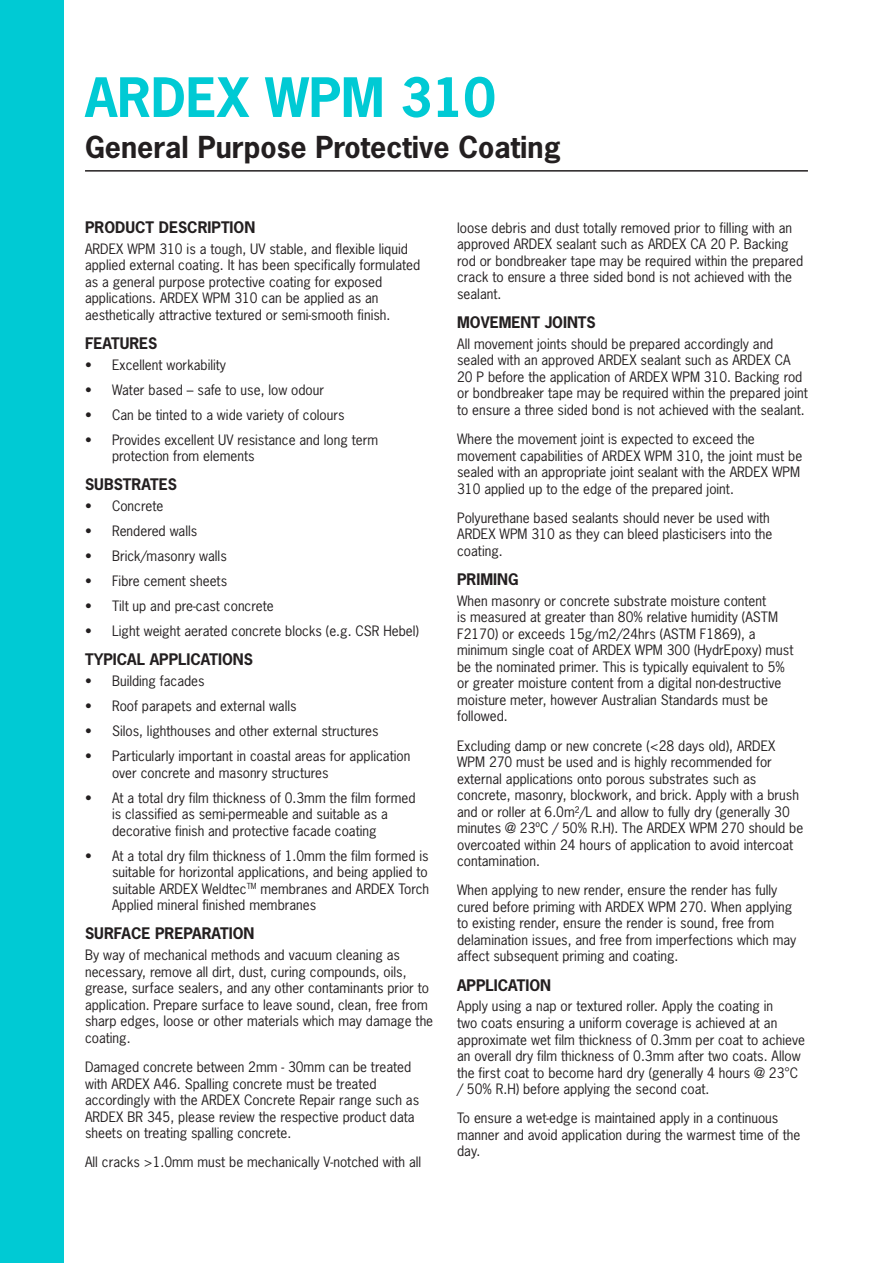
<style>
.page{position:relative;width:893px;height:1263px;background:#fff}
.page>*{position:absolute;margin:0;border:0;box-sizing:border-box;transform-origin:0 0}
.t1{font:700 51px "News Gothic Std";color:#00cad4}
.t2{font:700 28.5px "News Gothic Std";color:#231f20}
.Paragraph_Headings{font:700 15px "News Gothic Std";color:#231f20}
.Paragraph_Copy{font:13.5px/16.5px "News Gothic Std";color:#231f20}
</style>
<div class="page">
<div style="left:0;top:0;width:64px;height:1263px;background:#00cad4"></div>
<hr style="left:85px;top:170px;width:723px;height:2px;background:#231f20">
<h1 class="t1" style="left:85px;top:64px;width:412px">ARDEX WPM 310</h1>
<h2 class="t2" style="left:85px;top:128px;width:477px">General Purpose Protective Coating</h2>
<p class="Paragraph_Headings" style="left:85px;top:217px;width:172px">PRODUCT DESCRIPTION</p>
<p class="Paragraph_Copy" style="left:85px;top:240px;width:337px">ARDEX WPM 310 is a tough, UV stable, and flexible liquid applied external coating. It has been specifically formulated as a general purpose protective coating for exposed applications. ARDEX WPM 310 can be applied as an aesthetically attractive textured or semi-smooth finish.</p>
<p class="Paragraph_Headings" style="left:85px;top:333px;width:74px">FEATURES</p>
<p class="Paragraph_Copy" style="left:85px;top:356px;width:143px">• Excellent workability</p>
<p class="Paragraph_Copy" style="left:85px;top:381px;width:241px">• Water based – safe to use, low odour</p>
<p class="Paragraph_Copy" style="left:85px;top:406px;width:261px">• Can be tinted to a wide variety of colours</p>
<p class="Paragraph_Copy" style="left:112px;top:431px;width:268px;text-indent:-27px">• Provides excellent UV resistance and long term protection from elements</p>
<p class="Paragraph_Headings" style="left:85px;top:475px;width:93px">SUBSTRATES</p>
<p class="Paragraph_Copy" style="left:85px;top:498px;width:80px">• Concrete</p>
<p class="Paragraph_Copy" style="left:85px;top:523px;width:114px">• Rendered walls</p>
<p class="Paragraph_Copy" style="left:85px;top:548px;width:143px">• Brick/masonry walls</p>
<p class="Paragraph_Copy" style="left:85px;top:573px;width:144px">• Fibre cement sheets</p>
<p class="Paragraph_Copy" style="left:85px;top:598px;width:190px">• Tilt up and pre-cast concrete</p>
<p class="Paragraph_Copy" style="left:85px;top:623px;width:335px">• Light weight aerated concrete blocks (e.g. CSR Hebel)</p>
<p class="Paragraph_Headings" style="left:85px;top:650px;width:169px">TYPICAL APPLICATIONS</p>
<p class="Paragraph_Copy" style="left:85px;top:673px;width:121px">• Building facades</p>
<p class="Paragraph_Copy" style="left:85px;top:698px;width:213px">• Roof parapets and external walls</p>
<p class="Paragraph_Copy" style="left:85px;top:723px;width:295px">• Silos, lighthouses and other external structures</p>
<p class="Paragraph_Copy" style="left:112px;top:748px;width:300px;text-indent:-27px">• Particularly important in coastal areas for application over concrete and masonry structures</p>
<p class="Paragraph_Copy" style="left:112px;top:789px;width:305px;text-indent:-27px">• At a total dry film thickness of 0.3mm the film formed is classified as semi-permeable and suitable as a decorative finish and protective facade coating</p>
<p class="Paragraph_Copy" style="left:112px;top:847px;width:319px;text-align:justify;text-indent:-27px">• At a total dry film thickness of 1.0mm the film formed is suitable for horizontal applications, and being applied to suitable ARDEX Weldtec<sup>TM</sup> membranes and ARDEX Torch Applied mineral finished membranes</p>
<p class="Paragraph_Headings" style="left:85px;top:924px;width:171px">SURFACE PREPARATION</p>
<p class="Paragraph_Copy" style="left:85px;top:947px;width:350px">By way of mechanical methods and vacuum cleaning as necessary, remove all dirt, dust, curing compounds, oils, grease, surface sealers, and any other contaminants prior to application. Prepare surface to leave sound, clean, free from sharp edges, loose or other materials which may damage the coating.</p>
<p class="Paragraph_Copy" style="left:85px;top:1058px;width:336px">Damaged concrete between 2mm - 30mm can be treated with ARDEX A46. Spalling concrete must be treated accordingly with the ARDEX Concrete Repair range such as ARDEX BR 345, please review the respective product data sheets on treating spalling concrete.</p>
<p class="Paragraph_Copy" style="left:85px;top:1154px;width:338px">All cracks &gt;1.0mm must be mechanically V-notched with all</p>
<p class="Paragraph_Copy" style="left:457px;top:219px;width:348px">loose debris and dust totally removed prior to filling with an approved ARDEX sealant such as ARDEX CA 20 P. Backing rod or bondbreaker tape may be required within the prepared crack to ensure a three sided bond is not achieved with the sealant.</p>
<p class="Paragraph_Headings" style="left:457px;top:312px;width:140px">MOVEMENT JOINTS</p>
<p class="Paragraph_Copy" style="left:457px;top:335px;width:352px">All movement joints should be prepared accordingly and sealed with an approved ARDEX sealant such as ARDEX CA 20 P before the application of ARDEX WPM 310. Backing rod or bondbreaker tape may be required within the prepared joint to ensure a three sided bond is not achieved with the sealant.</p>
<p class="Paragraph_Copy" style="left:457px;top:431px;width:347px">Where the movement joint is expected to exceed the movement capabilities of ARDEX WPM 310, the joint must be sealed with an appropriate joint sealant with the ARDEX WPM 310 applied up to the edge of the prepared joint.</p>
<p class="Paragraph_Copy" style="left:457px;top:509px;width:317px">Polyurethane based sealants should never be used with<br>ARDEX WPM 310 as they can bleed plasticisers into the coating.</p>
<p class="Paragraph_Headings" style="left:457px;top:569px;width:63px">PRIMING</p>
<p class="Paragraph_Copy" style="left:457px;top:592px;width:338px">When masonry or concrete substrate moisture content<br>is measured at greater than 80% relative humidity (ASTM F2170) or exceeds 15g/m2/24hrs (ASTM F1869), a minimum single coat of ARDEX WPM 300 (HydrEpoxy) must be the nominated primer. This is typically equivalent to 5% or greater moisture content from a digital non-destructive moisture meter, however Australian Standards must be followed.</p>
<p class="Paragraph_Copy" style="left:457px;top:737px;width:348px">Excluding damp or new concrete (&lt;28 days old), ARDEX WPM 270 must be used and is highly recommended for external applications onto porous substrates such as concrete, masonry, blockwork, and brick. Apply with a brush and or roller at 6.0m²/L and allow to fully dry (generally 30 minutes @ 23ºC / 50% R.H). The ARDEX WPM 270 should be overcoated within 24 hours of application to avoid intercoat contamination.</p>
<p class="Paragraph_Copy" style="left:457px;top:882px;width:341px">When applying to new render, ensure the render has fully cured before priming with ARDEX WPM 270. When applying to existing render, ensure the render is sound, free from delamination issues, and free from imperfections which may affect subsequent priming and coating.</p>
<p class="Paragraph_Headings" style="left:457px;top:975px;width:95px">APPLICATION</p>
<p class="Paragraph_Copy" style="left:457px;top:998px;width:349px">Apply using a nap or textured roller. Apply the coating in<br>two coats ensuring a uniform coverage is achieved at an approximate wet film thickness of 0.3mm per coat to achieve an overall dry film thickness of 0.3mm after two coats. Allow the first coat to become hard dry (generally 4 hours @ 23°C / 50% R.H) before applying the second coat.</p>
<p class="Paragraph_Copy" style="left:457px;top:1110px;width:345px">To ensure a wet-edge is maintained apply in a continuous manner and avoid application during the warmest time of the day.</p>
</div>
